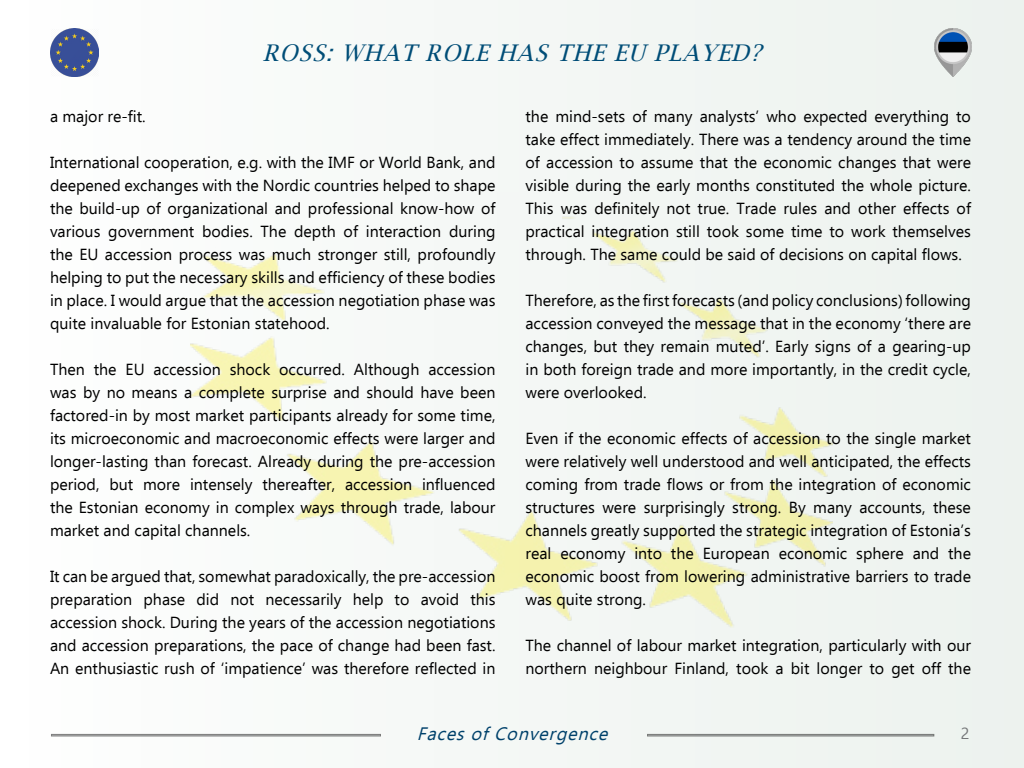
<style>
.page{position:relative;width:1024px;height:768px;background:#f4f8f5}
.page>*{position:absolute;margin:0;border:0;box-sizing:border-box;transform-origin:0 0}
.t1{font:italic 23px "Lucida Bright";color:#004d77}
.t2{font:italic 18px "Ebrima";color:#00416b}
.t3{font:16px/23px "Ebrima";color:#000;text-align:justify}
.t4{font:16px "Ebrima";color:#757779}
</style>
<div class="page">
<img style="left:191px;top:216px;width:642px;height:411px">
<img style="left:50px;top:28px;width:49px;height:48px">
<img style="left:934px;top:28px;width:38px;height:48px">
<div style="left:497px;top:192px;width:65px;height:48px;background:#f4f7f5"></div>
<div style="left:296px;top:198px;width:70px;height:41px;background:#f8faf8"></div>
<h1 class="t1" style="left:263px;top:40px;width:507px">ROSS: WHAT ROLE HAS THE EU PLAYED?</h1>
<p class="t3" style="left:50px;top:105px;width:97px">a major re-fit.</p>
<p class="t3" style="left:50px;top:151px;width:447px">International cooperation, e.g. with the IMF or World Bank, and deepened exchanges with the Nordic countries helped to shape the build-up of organizational and professional know-how of various government bodies. The depth of interaction during the EU accession process was much stronger still, profoundly helping to put the necessary skills and efficiency of these bodies in place. I would argue that the accession negotiation phase was quite invaluable for Estonian statehood.</p>
<p class="t3" style="left:50px;top:358px;width:447px">Then the EU accession shock occurred. Although accession was by no means a complete surprise and should have been factored-in by most market participants already for some time, its microeconomic and macroeconomic effects were larger and longer-lasting than forecast. Already during the pre-accession period, but more intensely thereafter, accession influenced the Estonian economy in complex ways through trade, labour market and capital channels.</p>
<p class="t3" style="left:50px;top:565px;width:447px">It can be argued that, somewhat paradoxically, the pre-accession preparation phase did not necessarily help to avoid this accession shock. During the years of the accession negotiations and accession preparations, the pace of change had been fast.<br>An enthusiastic rush of ‘impatience’ was therefore reflected in</p>
<p class="t3" style="left:526px;top:105px;width:447px">the mind-sets of many analysts’ who expected everything to take effect immediately. There was a tendency around the time of accession to assume that the economic changes that were visible during the early months constituted the whole picture.<br>This was definitely not true. Trade rules and other effects of practical integration still took some time to work themselves through. The same could be said of decisions on capital flows.</p>
<p class="t3" style="left:526px;top:289px;width:447px">Therefore, as the first forecasts (and policy conclusions) following accession conveyed the message that in the economy ‘there are changes, but they remain muted’. Early signs of a gearing-up in both foreign trade and more importantly, in the credit cycle, were overlooked.</p>
<p class="t3" style="left:526px;top:427px;width:447px">Even if the economic effects of accession to the single market were relatively well understood and well anticipated, the effects coming from trade flows or from the integration of economic structures were surprisingly strong. By many accounts, these channels greatly supported the strategic integration of Estonia’s real economy into the European economic sphere and the economic boost from lowering administrative barriers to trade was quite strong.</p>
<p class="t3" style="left:526px;top:633px;width:447px">The channel of labour market integration, particularly with our northern neighbour Finland, took a bit longer to get off the</p>
<p class="t2" style="left:417px;top:721px;width:199px">FacesofConvergence</p>
<p class="t4" style="left:961px;top:722px;width:10px">2</p>
</div>
